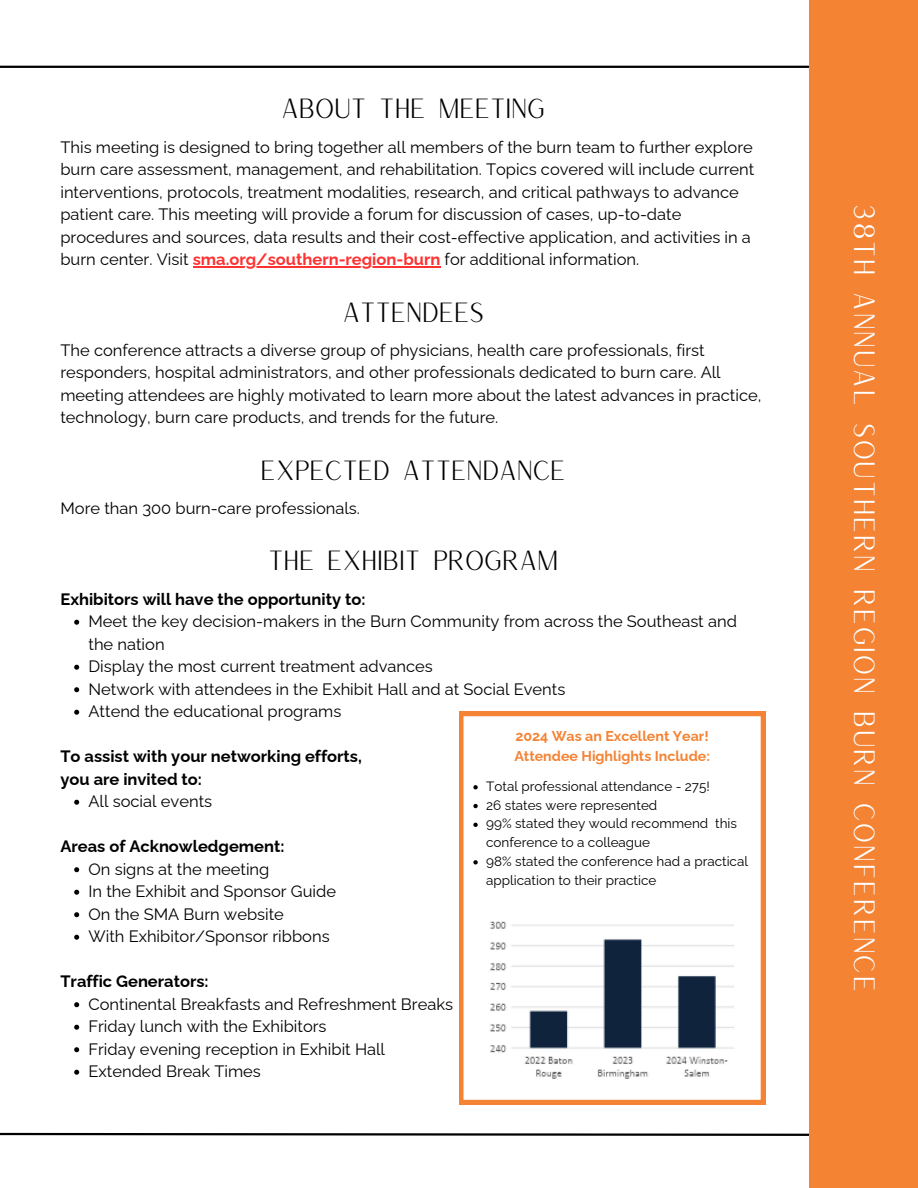
<style>
.page{position:relative;width:918px;height:1188px;background:#fff}
.page>*{position:absolute;margin:0;border:0;box-sizing:border-box;transform-origin:0 0}
.t1{font:28.65px "Versailles";color:#fff}
.t2{font:27px "Versailles";letter-spacing:-.06em;color:#000}
.t3{font:16.5px/22.5px "Raleway";color:#000}
.t4{font:700 16.5px/22.5px "Raleway";color:#000}
.t5{font:700 14.25px/19.5px "Raleway";color:#f48334}
.t6{font:13.5px/18.8px "Raleway";color:#000}
.s1{font-weight:700;color:#ff3131}
</style>
<div class="page">
<hr style="left:0;top:66px;width:809px;height:2px;background:#000">
<hr style="left:193px;top:267px;width:247px;height:1px;background:#ff3131">
<svg style="left:74px;top:620px;width:5px;height:5px"></svg>
<svg style="left:74px;top:665px;width:5px;height:5px"></svg>
<svg style="left:74px;top:687px;width:5px;height:5px"></svg>
<svg style="left:74px;top:710px;width:5px;height:5px"></svg>
<svg style="left:74px;top:800px;width:5px;height:5px"></svg>
<svg style="left:74px;top:867px;width:5px;height:5px"></svg>
<svg style="left:74px;top:890px;width:5px;height:5px"></svg>
<svg style="left:74px;top:912px;width:5px;height:5px"></svg>
<svg style="left:74px;top:935px;width:5px;height:5px"></svg>
<svg style="left:74px;top:1002px;width:5px;height:5px"></svg>
<svg style="left:74px;top:1025px;width:5px;height:5px"></svg>
<svg style="left:74px;top:1047px;width:5px;height:5px"></svg>
<svg style="left:74px;top:1070px;width:5px;height:5px"></svg>
<svg style="left:0;top:1132px;width:809px;height:4px"></svg>
<svg style="left:459px;top:712px;width:306px;height:392px"></svg>
<svg style="left:473px;top:785px;width:5px;height:4px"></svg>
<svg style="left:473px;top:804px;width:5px;height:4px"></svg>
<svg style="left:473px;top:823px;width:5px;height:4px"></svg>
<svg style="left:473px;top:860px;width:5px;height:5px"></svg>
<img style="left:481px;top:909px;width:263px;height:177px">
<div style="left:809px;top:0;width:109px;height:1188px;background:#f48334"></div>
<p class="t2" style="left:280px;top:91px;width:267px">ABOUT THE MEETING</p>
<h1 class="t3" style="left:60px;top:136px;width:695px">This meeting is designed to bring together all members of the burn team to further explore burn care assessment, management, and rehabilitation. Topics covered will include current interventions, protocols, treatment modalities, research, and critical pathways to advance patient care. This meeting will provide a forum for discussion of cases, up‐to‐date procedures and sources, data results and their cost‐effective application, and activities in a burn center. Visit <span class="s1">sma.org/southern-region-burn</span> for additional information.</h1>
<h4 class="t2" style="left:342px;top:295px;width:145px">ATTENDEES</h4>
<h4 class="t3" style="left:60px;top:339px;width:703px">The conference attracts a diverse group of physicians, health care professionals, first responders, hospital administrators, and other professionals dedicated to burn care. All meeting attendees are highly motivated to learn more about the latest advances in practice, technology, burn care products, and trends for the future.</h4>
<h4 class="t2" style="left:260px;top:453px;width:308px">EXPECTED ATTENDANCE</h4>
<h1 class="t3" style="left:60px;top:497px;width:301px">More than 300 burn‐care professionals.</h1>
<h4 class="t2" style="left:267px;top:543px;width:293px">THE EXHIBIT PROGRAM</h4>
<h1 class="t4" style="left:60px;top:588px;width:307px">Exhibitors will have the opportunity to:</h1>
<h4 class="t3" style="left:88px;top:610px;width:650px">Meet the key decision‐makers in the Burn Community from across the Southeast and the nation</h4>
<h2 class="t3" style="left:88px;top:655px;width:346px">Display the most current treatment advances</h2>
<h3 class="t3" style="left:88px;top:678px;width:478px">Network with attendees in the Exhibit Hall and at Social Events</h3>
<p class="t3" style="left:88px;top:700px;width:254px">Attend the educational programs</p>
<p class="t4" style="left:60px;top:745px;width:303px">To assist with your networking efforts, you are invited to:</p>
<p class="t3" style="left:88px;top:790px;width:125px">All social events</p>
<p class="t4" style="left:60px;top:835px;width:226px">Areas of Acknowledgement:</p>
<h3 class="t3" style="left:88px;top:858px;width:182px">On signs at the meeting</h3>
<p class="t3" style="left:88px;top:880px;width:249px">In the Exhibit and Sponsor Guide</p>
<h3 class="t3" style="left:88px;top:903px;width:197px">On the SMA Burn website</h3>
<p class="t3" style="left:88px;top:925px;width:243px">With Exhibitor/Sponsor ribbons</p>
<p class="t4" style="left:60px;top:970px;width:150px">Traffic Generators:</p>
<p class="t3" style="left:88px;top:993px;width:366px">Continental Breakfasts and Refreshment Breaks</p>
<p class="t3" style="left:88px;top:1015px;width:240px">Friday lunch with the Exhibitors</p>
<h3 class="t3" style="left:88px;top:1038px;width:298px">Friday evening reception in Exhibit Hall</h3>
<p class="t3" style="left:88px;top:1060px;width:174px">Extended Break Times</p>
<p class="t5" style="left:514px;top:726px;width:197px">2024 Was an Excellent Year!<br>Attendee Highlights Include:</p>
<p class="t6" style="left:486px;top:777px;width:225px">Total professional attendance ‐ 275!</p>
<p class="t6" style="left:486px;top:796px;width:173px">26 states were represented</p>
<h5 class="t6" style="left:486px;top:814px;width:252px">99% stated they would recommend this conference to a colleague</h5>
<p class="t6" style="left:486px;top:852px;width:263px">98% stated the conference had a practical application to their practice</p>
<p class="t1" style="left:883px;top:203px;width:791px;rotate:90deg">38TH ANNUAL SOUTHERN REGION BURN CONFERENCE</p>
</div>
